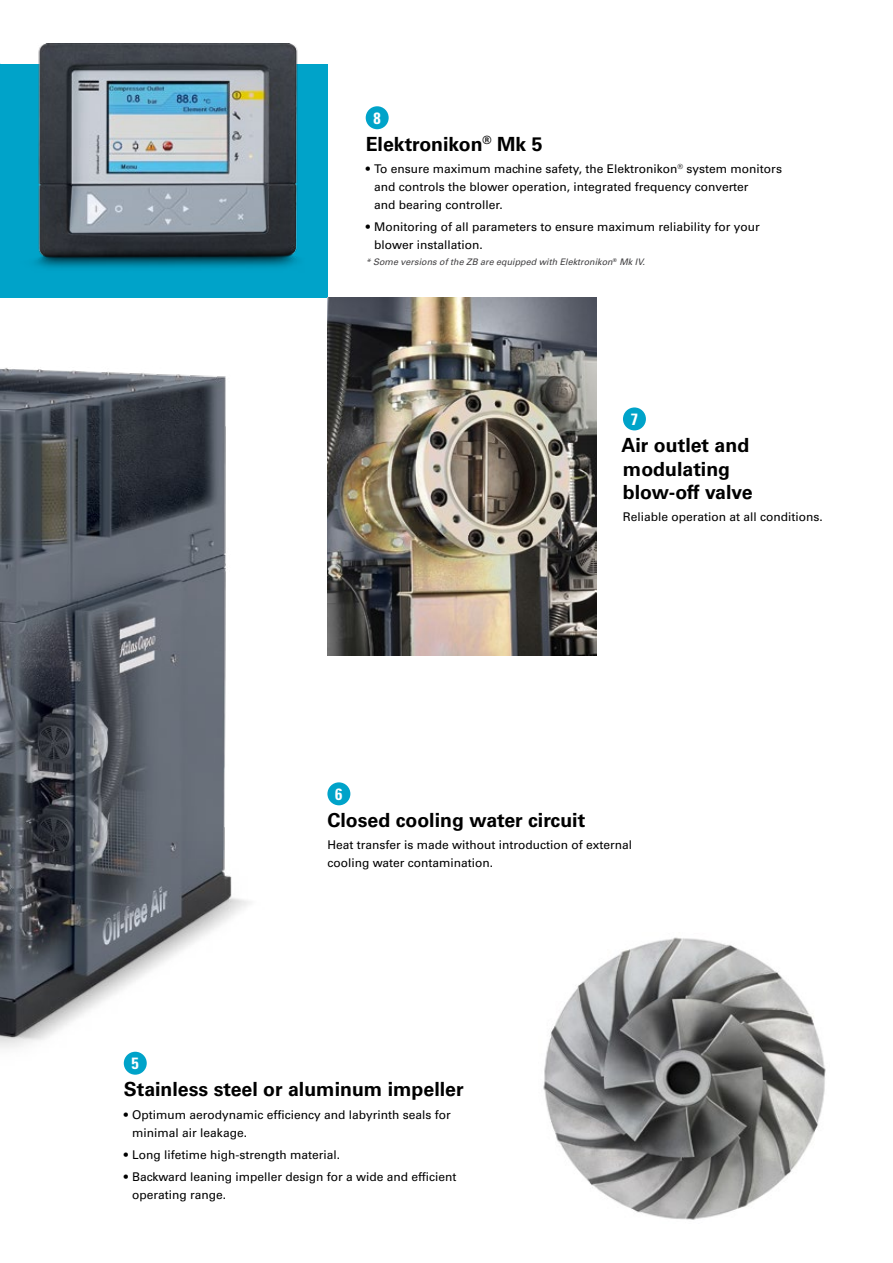
<style>
.page{position:relative;width:893px;height:1263px;background:#fff}
.page>*{position:absolute;margin:0;border:0;box-sizing:border-box;transform-origin:0 0}
.t1{font:700 19.5px/23.4px "Univers LT Std";color:#000}
.t2{font:700 condensed 16.35px "Univers LT Std";color:#fff}
.t3{font:12px/18px "Univers LT Std";color:#000}
.t4{font:italic 9px "Univers LT Std";color:#414042}
</style>
<div class="page">
<div style="left:0;top:64px;width:327px;height:234px;background:#00a3c9"></div>
<img style="left:35px;top:44px;width:263px;height:224px">
<div style="left:623px;top:407px;width:23px;height:23px;background:#00a3c9;border-radius:50%"></div>
<div style="left:366px;top:106px;width:23px;height:23px;background:#00a3c9;border-radius:50%"></div>
<div style="left:327px;top:782px;width:23px;height:23px;background:#00a3c9;border-radius:50%"></div>
<img style="left:0;top:368px;width:250px;height:707px">
<img style="left:327px;top:298px;width:269px;height:358px">
<img style="left:543px;top:937px;width:283px;height:283px">
<h2 class="t2" style="left:374px;top:108px;width:9px">8</h2>
<h1 class="t1" style="left:366px;top:133px;width:178px">Elektronikon<sup>®</sup> Mk 5</h1>
<p class="t3" style="left:374px;top:160px;width:409px;text-indent:-9px">• To ensure maximum machine safety, the Elektronikon<sup>®</sup> system monitors and controls the blower operation, integrated frequency converter<br>and bearing controller.</p>
<p class="t3" style="left:374px;top:218px;width:387px;text-indent:-9px">• Monitoring of all parameters to ensure maximum reliability for your blower installation.</p>
<p class="t4" style="left:366px;top:256px;width:281px">* Some versions of the ZB are equipped with Elektronikon<sup>®</sup> Mk IV.</p>
<h2 class="t2" style="left:631px;top:409px;width:9px">7</h2>
<h2 class="t2" style="left:335px;top:784px;width:9px">6</h2>
<h1 class="t1" style="left:621px;top:434px;width:133px">Air outlet and modulating blow-off valve</h1>
<p class="t3" style="left:623px;top:508px;width:201px">Reliable operation at all conditions.</p>
<h2 class="t2" style="left:132px;top:1053px;width:9px">5</h2>
<h1 class="t1" style="left:327px;top:809px;width:259px">Closed cooling water circuit</h1>
<p class="t3" style="left:327px;top:836px;width:306px">Heat transfer is made without introduction of external cooling water contamination.</p>
<h1 class="t1" style="left:124px;top:1078px;width:341px">Stainless steel or aluminum impeller</h1>
<p class="t3" style="left:132px;top:1105px;width:320px;text-indent:-9px">• Optimum aerodynamic efficiency and labyrinth seals for minimal air leakage.</p>
<p class="t3" style="left:124px;top:1146px;width:218px">• Long lifetime high-strength material.</p>
<p class="t3" style="left:132px;top:1168px;width:326px;text-indent:-9px">• Backward leaning impeller design for a wide and efficient operating range.</p>
</div>
